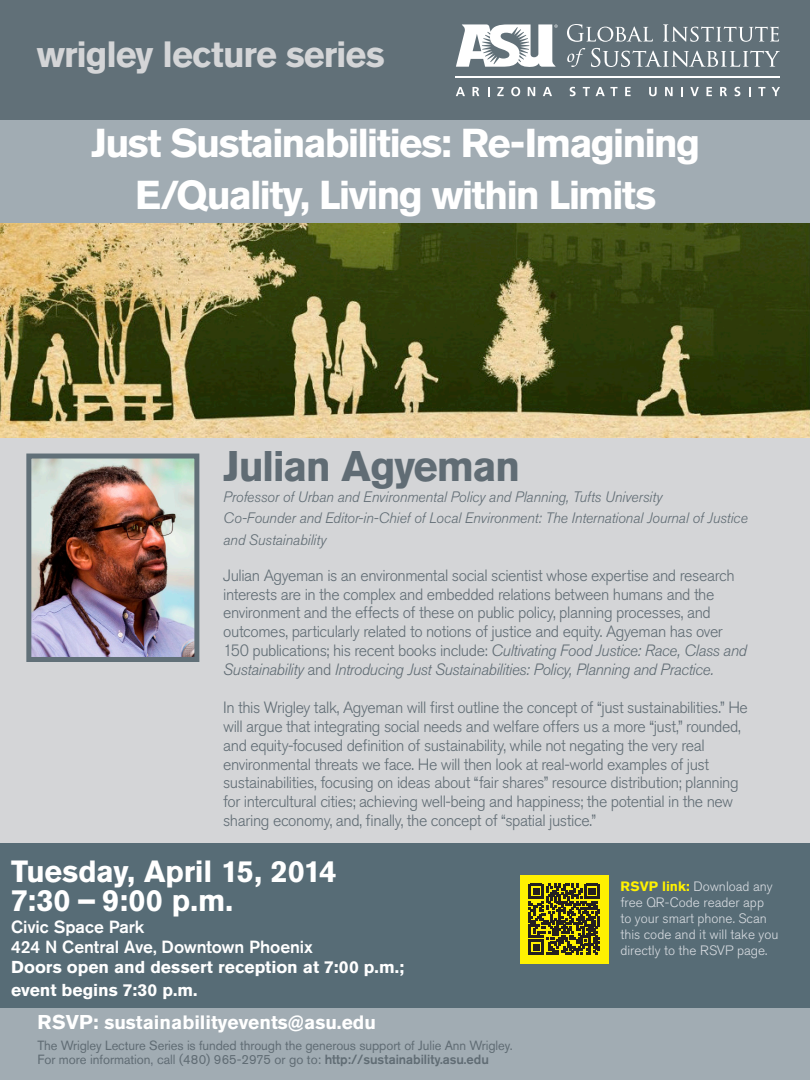
<style>
.page{position:relative;width:810px;height:1080px;background:#fff}
.page>*{position:absolute;margin:0;border:0;box-sizing:border-box;transform-origin:0 0}
.t1{font:700 42.5px "Akzidenz Grotesk Pro";letter-spacing:-.04em;color:#606c74}
.t2{font:700 40px/51.2px "Akzidenz Grotesk Pro";letter-spacing:-.045em;color:#fff;text-align:center}
.t3{font:700 36.25px "Akzidenz Grotesk Pro";letter-spacing:-.03em;color:#d4d5d7}
.t4{font:700 30.38px "Akzidenz Grotesk Pro";letter-spacing:-.01em;color:#fff}
.t5{font:700 19.25px "Akzidenz Grotesk Pro";color:#fff}
.t6{font:500 17.5px "Akzidenz Grotesk Pro";letter-spacing:-.005em;color:#fff}
.t7{font:700 17.12px/22.5px "Akzidenz Grotesk Pro";color:#fff}
.t8{font:300 16.25px/18.8px "Akzidenz Grotesk Pro";letter-spacing:-.025em;color:#606c74}
.t9{font:italic 300 15px/21.2px "Akzidenz Grotesk Pro";letter-spacing:-.01em;color:#606c74}
.t10{font:300 13.5px/15.9px "Akzidenz Grotesk Pro";color:#d8dce1}
.t11{font:13.25px "Akzidenz Grotesk Pro";letter-spacing:-.005em;color:#606c74}
.s1{font-style:italic}
.s2{font-size:19.88px}
.s3{font-weight:500}
.s4{font-weight:700;color:#fff101}
</style>
<div class="page">
<div style="left:0;top:436px;width:810px;height:413px;background:#d4d5d7"></div>
<div style="left:0;top:901px;width:810px;height:179px;background:#a1acb3"></div>
<div style="left:0;top:844px;width:810px;height:164px;background:#576c76"></div>
<div style="left:520px;top:875px;width:88px;height:88px;background:#fff101"></div>
<svg style="left:529px;top:884px;width:71px;height:71px"></svg>
<img style="left:32px;top:460px;width:161px;height:196px">
<div style="left:26px;top:454px;width:173px;height:208px;border:5px solid #617078"></div>
<div style="left:0;top:84px;width:810px;height:192px;background:#a1acb3"></div>
<div style="left:0;top:0;width:810px;height:120px;background:#617078"></div>
<svg style="left:456px;top:87px;width:9px;height:9px"></svg>
<svg style="left:473px;top:87px;width:6px;height:9px"></svg>
<svg style="left:497px;top:87px;width:7px;height:9px"></svg>
<svg style="left:511px;top:87px;width:9px;height:9px"></svg>
<svg style="left:528px;top:87px;width:7px;height:9px"></svg>
<svg style="left:543px;top:87px;width:9px;height:9px"></svg>
<svg style="left:570px;top:87px;width:6px;height:9px"></svg>
<svg style="left:583px;top:87px;width:7px;height:9px"></svg>
<svg style="left:596px;top:87px;width:22px;height:9px"></svg>
<svg style="left:625px;top:87px;width:6px;height:9px"></svg>
<svg style="left:649px;top:87px;width:8px;height:9px"></svg>
<svg style="left:665px;top:87px;width:8px;height:9px"></svg>
<svg style="left:681px;top:87px;width:2px;height:9px"></svg>
<svg style="left:690px;top:87px;width:9px;height:9px"></svg>
<svg style="left:707px;top:87px;width:5px;height:9px"></svg>
<svg style="left:720px;top:87px;width:7px;height:9px"></svg>
<svg style="left:735px;top:87px;width:5px;height:9px"></svg>
<svg style="left:749px;top:87px;width:2px;height:9px"></svg>
<svg style="left:758px;top:87px;width:7px;height:9px"></svg>
<svg style="left:772px;top:87px;width:8px;height:9px"></svg>
<hr style="left:456px;top:76px;width:324px;height:1px;background:#fff">
<svg style="left:567px;top:24px;width:213px;height:43px"></svg>
<svg style="left:456px;top:24px;width:102px;height:43px"></svg>
<img style="left:0;top:223px;width:810px;height:214px">
<p class="t3" style="left:37px;top:31px;width:350px">wrigley lecture series</p>
<p class="t2" style="left:91px;top:117px;width:611px">Just Sustainabilities: Re-Imagining<br>E/Quality, Living within Limits</p>
<p class="t1" style="left:223px;top:439px;width:299px">Julian Agyeman</p>
<p class="t9" style="left:223px;top:486px;width:526px">Professor of Urban and Environmental Policy and Planning, Tufts University<br>Co-Founder and Editor-in-Chief of Local Environment: The International Journal of Justice and Sustainability</p>
<p class="t8" style="left:223px;top:566px;width:525px">Julian Agyeman is an environmental social scientist whose expertise and research interests are in the complex and embedded relations between humans and the environment and the effects of these on public policy, planning processes, and outcomes, particularly related to notions of justice and equity. Agyeman has over 150 publications; his recent books include: <span class="s1">Cultivating Food Justice: Race, Class and Sustainability</span> and <span class="s1">Introducing Just Sustainabilities: Policy, Planning and Practice.</span></p>
<p class="t8" style="left:223px;top:698px;width:526px">In this Wrigley talk, Agyeman will first outline the concept of “just sustainabilities.” He will argue that integrating social needs and welfare offers us a more “just,” rounded, and equity-focused definition of sustainability, while not negating the very real environmental threats we face. He will then look at real-world examples of just sustainabilities, focusing on ideas about “fair shares” resource distribution; planning for intercultural cities; achieving well-being and happiness; the potential in the new sharing economy, and, finally, the concept of “spatial justice.”</p>
<p class="t4" style="left:11px;top:851px;width:327px">Tuesday, April 15, 2014</p>
<p class="t4" style="left:11px;top:880px;width:223px">7:30 – 9:00 p.m.</p>
<p class="t6" style="left:11px;top:916px;width:135px">Civic Space Park</p>
<p class="t6" style="left:11px;top:936px;width:303px">424 N Central Ave, Downtown Phoenix</p>
<p class="t7" style="left:11px;top:956px;width:395px">Doors open and dessert reception at 7:00 p.m.; event begins 7:30 p.m.</p>
<p class="t5" style="left:37px;top:1010px;width:340px"><span class="s2">RSVP:</span> sustainabilityevents@asu.edu</p>
<p class="t11" style="left:38px;top:1037px;width:477px">The Wrigley Lecture Series is funded through the generous support of Julie Ann Wrigley.</p>
<p class="t11" style="left:38px;top:1051px;width:453px">For more information, call (480) 965-2975 or go to: <span class="s3">http://sustainability.asu.edu</span></p>
<p class="t10" style="left:620px;top:879px;width:160px"><span class="s4">RSVP link:</span> Download any free QR-Code reader app<br>to your smart phone. Scan this code and it will take you directly to the RSVP page.</p>
</div>
